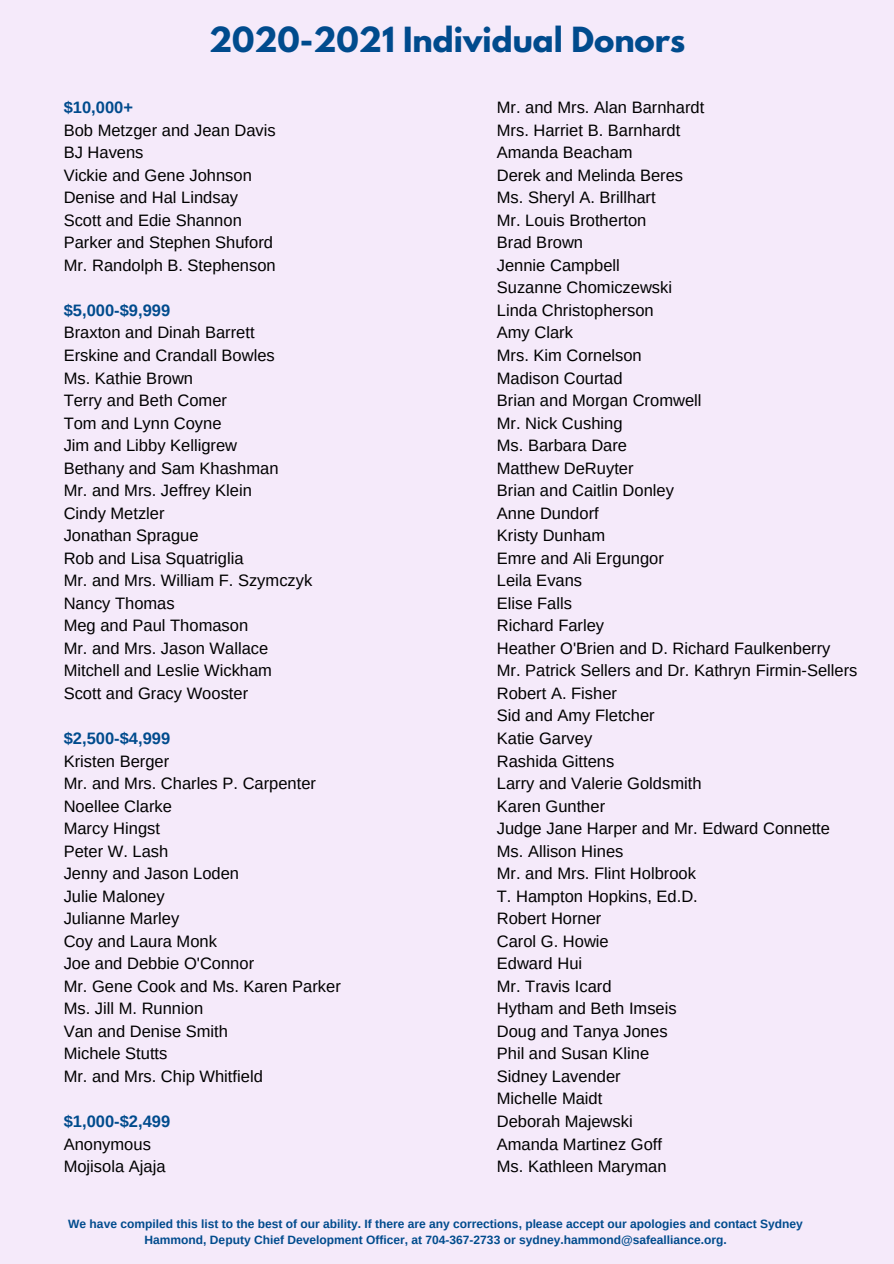
<style>
.page{position:relative;width:894px;height:1264px;background:#fff}
.page>*{position:absolute;margin:0;border:0;box-sizing:border-box;transform-origin:0 0}
.t1{font:700 30.75px "League Spartan";color:#004b8d}
.t2{font:16.5px/22.5px "Arimo";color:#000}
.t3{font:700 16.5px "Arimo";color:#004b8d}
.t4{font:700 12px/16px "Arimo";color:#004b8d;text-align:center}
</style>
<div class="page">
<div style="left:0;top:0;width:893px;height:1263px;background:#f5eafa"></div>
<h1 class="t1" style="left:209px;top:24px;width:477px">2020-2021 Individual Donors</h1>
<p class="t3" style="left:64px;top:98px;width:71px">$10,000+</p>
<p class="t2" style="left:64px;top:119px;width:213px">Bob Metzger and Jean Davis<br>BJ Havens<br>Vickie and Gene Johnson<br>Denise and Hal Lindsay<br>Scott and Edie Shannon<br>Parker and Stephen Shuford<br>Mr. Randolph B. Stephenson</p>
<p class="t3" style="left:64px;top:301px;width:108px">$5,000-$9,999</p>
<p class="t2" style="left:64px;top:321px;width:250px">Braxton and Dinah Barrett<br>Erskine and Crandall Bowles<br>Ms. Kathie Brown<br>Terry and Beth Comer<br>Tom and Lynn Coyne<br>Jim and Libby Kelligrew<br>Bethany and Sam Khashman<br>Mr. and Mrs. Jeffrey Klein<br>Cindy Metzler<br>Jonathan Sprague<br>Rob and Lisa Squatriglia<br>Mr. and Mrs. William F. Szymczyk<br>Nancy Thomas<br>Meg and Paul Thomason<br>Mr. and Mrs. Jason Wallace<br>Mitchell and Leslie Wickham<br>Scott and Gracy Wooster</p>
<p class="t3" style="left:64px;top:729px;width:108px">$2,500-$4,999</p>
<p class="t2" style="left:64px;top:749px;width:278px">Kristen Berger<br>Mr. and Mrs. Charles P. Carpenter<br>Noellee Clarke<br>Marcy Hingst<br>Peter W. Lash<br>Jenny and Jason Loden<br>Julie Maloney<br>Julianne Marley<br>Coy and Laura Monk<br>Joe and Debbie O'Connor<br>Mr. Gene Cook and Ms. Karen Parker<br>Ms. Jill M. Runnion<br>Van and Denise Smith<br>Michele Stutts<br>Mr. and Mrs. Chip Whitfield</p>
<p class="t3" style="left:64px;top:1112px;width:108px">$1,000-$2,499</p>
<p class="t2" style="left:64px;top:1132px;width:103px">Anonymous<br>Mojisola Ajaja</p>
<p class="t2" style="left:496px;top:96px;width:362px">Mr. and Mrs. Alan Barnhardt<br>Mrs. Harriet B. Barnhardt<br>Amanda Beacham<br>Derek and Melinda Beres<br>Ms. Sheryl A. Brillhart<br>Mr. Louis Brotherton<br>Brad Brown<br>Jennie Campbell<br>Suzanne Chomiczewski<br>Linda Christopherson<br>Amy Clark<br>Mrs. Kim Cornelson<br>Madison Courtad<br>Brian and Morgan Cromwell<br>Mr. Nick Cushing<br>Ms. Barbara Dare<br>Matthew DeRuyter<br>Brian and Caitlin Donley<br>Anne Dundorf<br>Kristy Dunham<br>Emre and Ali Ergungor<br>Leila Evans<br>Elise Falls<br>Richard Farley<br>Heather O'Brien and D. Richard Faulkenberry<br>Mr. Patrick Sellers and Dr. Kathryn Firmin-Sellers<br>Robert A. Fisher<br>Sid and Amy Fletcher<br>Katie Garvey<br>Rashida Gittens<br>Larry and Valerie Goldsmith<br>Karen Gunther<br>Judge Jane Harper and Mr. Edward Connette<br>Ms. Allison Hines<br>Mr. and Mrs. Flint Holbrook<br>T. Hampton Hopkins, Ed.D.<br>Robert Horner<br>Carol G. Howie<br>Edward Hui<br>Mr. Travis Icard<br>Hytham and Beth Imseis<br>Doug and Tanya Jones<br>Phil and Susan Kline<br>Sidney Lavender<br>Michelle Maidt<br>Deborah Majewski<br>Amanda Martinez Goff<br>Ms. Kathleen Maryman</p>
<p class="t4" style="left:68px;top:1215px;width:736px">We have compiled this list to the best of our ability. If there are any corrections, please accept our apologies and contact Sydney<br>Hammond, Deputy Chief Development Officer, at 704-367-2733 or sydney.hammond@safealliance.org.</p>
</div>
